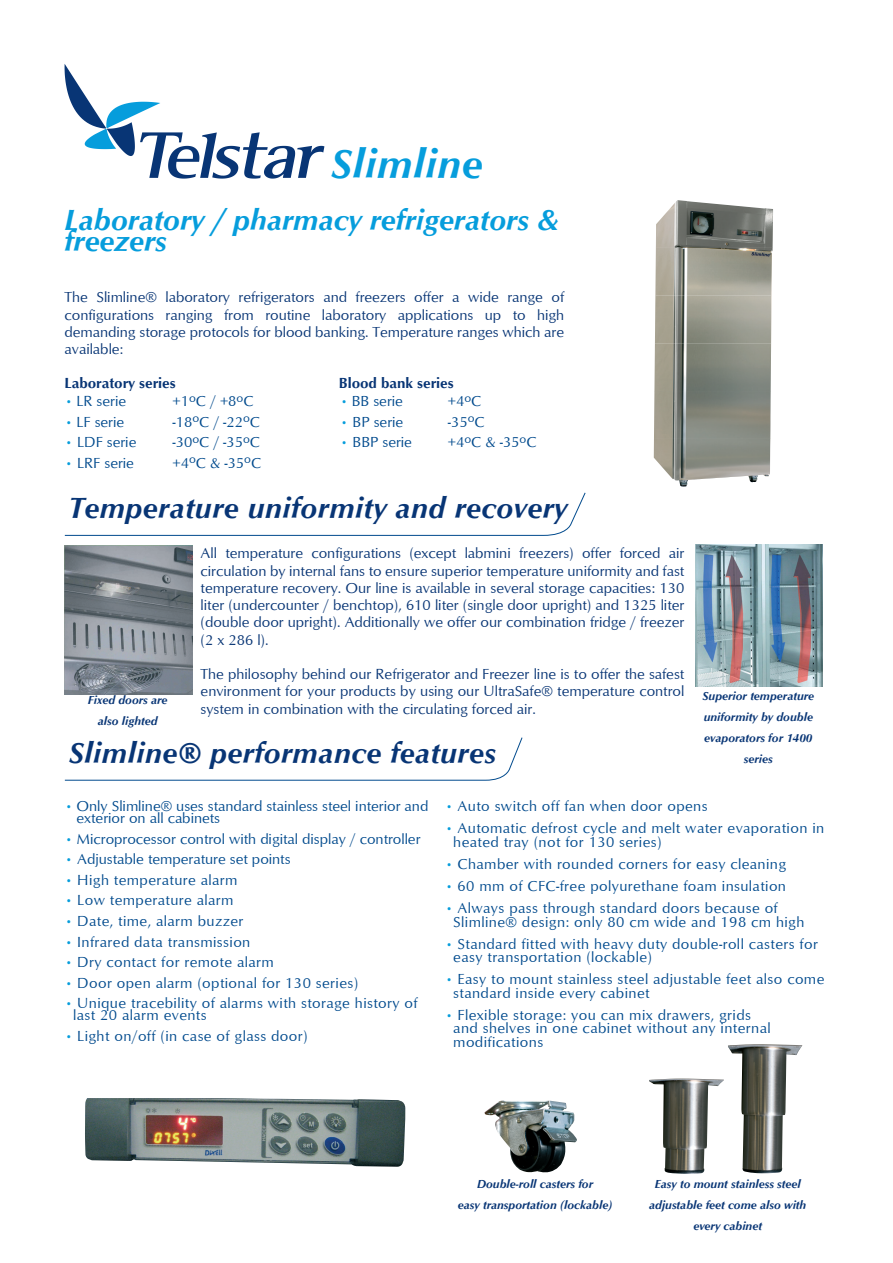
<style>
.page{position:relative;width:893px;height:1263px;background:#fff}
.page>*{position:absolute;margin:0;border:0;box-sizing:border-box;transform-origin:0 0}
.t1{font:italic 700 42px "Optimum";letter-spacing:.01em;color:#069ddc}
.t2{font:italic 700 30px "Optimum";letter-spacing:.01em;color:#083575}
.t3{font:italic 700 30px "Optimum";letter-spacing:-.005em;color:#069ddc}
.t4{font:15px/13.5px "Optimum";letter-spacing:.025em;color:#004a8d}
.t5{font:15px/17.2px "Optimum";letter-spacing:-.005em;color:#083575;text-align:justify}
.t6{font:15px/12px "Optimum";letter-spacing:-.005em;color:#004a8d}
.t7{font:700 15px "Optimum";letter-spacing:-.005em;color:#083575}
.t8{font:italic 700 12px/21px "Optimum";letter-spacing:-.005em;color:#083575;text-align:center}
.s1{color:#069ddc}
</style>
<div class="page">
<svg style="left:65px;top:64px;width:259px;height:115px"></svg>
<img style="left:655px;top:200px;width:118px;height:96px">
<img style="left:654px;top:295px;width:117px;height:191px">
<svg style="left:64px;top:492px;width:522px;height:44px"></svg>
<img style="left:65px;top:545px;width:127px;height:149px">
<img style="left:695px;top:544px;width:128px;height:143px">
<svg style="left:64px;top:737px;width:459px;height:44px"></svg>
<img style="left:485px;top:1100px;width:92px;height:73px">
<img style="left:649px;top:1078px;width:75px;height:96px">
<img style="left:728px;top:1044px;width:74px;height:129px">
<img style="left:85px;top:1098px;width:321px;height:69px">
<h1 class="t1" style="left:331px;top:139px;width:153px">Slimline</h1>
<h2 class="t3" style="left:65px;top:202px;width:497px">Laboratory / pharmacy refrigerators &amp;</h2>
<h2 class="t3" style="left:65px;top:223px;width:104px">freezers</h2>
<p class="t5" style="left:65px;top:288px;width:501px">The Slimline® laboratory refrigerators and freezers offer a wide range of configurations ranging from routine laboratory applications up to high demanding storage protocols for blood banking. Temperature ranges which are available:</p>
<p class="t7" style="left:65px;top:374px;width:113px">Laboratory series</p>
<p class="t7" style="left:339px;top:374px;width:116px">Blood bank series</p>
<p class="t4" style="left:65px;top:394px;width:63px"><span class="s1">•</span> LR serie</p>
<p class="t4" style="left:173px;top:394px;width:83px">+1<sup>o</sup>C / +8<sup>o</sup>C</p>
<p class="t4" style="left:65px;top:415px;width:61px"><span class="s1">•</span> LF serie</p>
<p class="t4" style="left:173px;top:415px;width:89px">-18<sup>o</sup>C / -22<sup>o</sup>C</p>
<p class="t6" style="left:65px;top:436px;width:73px"><span class="s1">•</span> LDF serie</p>
<p class="t4" style="left:173px;top:435px;width:89px">-30<sup>o</sup>C / -35<sup>o</sup>C</p>
<p class="t6" style="left:65px;top:456px;width:71px"><span class="s1">•</span> LRF serie</p>
<p class="t4" style="left:173px;top:456px;width:90px">+4<sup>o</sup>C &amp; -35<sup>o</sup>C</p>
<p class="t4" style="left:340px;top:394px;width:65px"><span class="s1">•</span> BB serie</p>
<p class="t4" style="left:448px;top:394px;width:35px">+4<sup>o</sup>C</p>
<p class="t4" style="left:340px;top:415px;width:65px"><span class="s1">•</span> BP serie</p>
<p class="t4" style="left:448px;top:415px;width:38px">-35<sup>o</sup>C</p>
<p class="t6" style="left:340px;top:436px;width:74px"><span class="s1">•</span> BBP serie</p>
<p class="t4" style="left:448px;top:435px;width:90px">+4<sup>o</sup>C &amp; -35<sup>o</sup>C</p>
<h2 class="t2" style="left:69px;top:491px;width:500px">Temperature uniformity and recovery</h2>
<p class="t5" style="left:201px;top:544px;width:485px">All temperature configurations (except labmini freezers) offer forced air circulation by internal fans to ensure superior temperature uniformity and fast temperature recovery. Our line is available in several storage capacities: 130 liter (undercounter / benchtop), 610 liter (single door upright) and 1325 liter (double door upright). Additionally we offer our combination fridge / freezer (2 x 286 l).</p>
<p class="t5" style="left:201px;top:665px;width:485px">The philosophy behind our Refrigerator and Freezer line is to offer the safest environment for your products by using our UltraSafe® temperature control system in combination with the circulating forced air.</p>
<p class="t8" style="left:88px;top:689px;width:81px">Fixed doors are also lighted</p>
<h2 class="t2" style="left:69px;top:735px;width:429px">Slimline® performance features</h2>
<p class="t8" style="left:702px;top:685px;width:113px;text-align:justify">Superior temperature uniformity by double evaporators for 1400</p>
<p class="t8" style="left:744px;top:748px;width:30px">series</p>
<p class="t6" style="left:77px;top:800px;width:353px;text-indent:-12px"><span class="s1">•</span> Only Slimline® uses standard stainless steel interior and exterior on all cabinets</p>
<p class="t6" style="left:65px;top:832px;width:357px"><span class="s1">•</span> Microprocessor control with digital display / controller</p>
<p class="t6" style="left:65px;top:853px;width:228px"><span class="s1">•</span> Adjustable temperature set points</p>
<p class="t4" style="left:65px;top:873px;width:175px"><span class="s1">•</span> High temperature alarm</p>
<p class="t4" style="left:65px;top:893px;width:171px"><span class="s1">•</span> Low temperature alarm</p>
<p class="t4" style="left:65px;top:914px;width:180px"><span class="s1">•</span> Date, time, alarm buzzer</p>
<p class="t4" style="left:65px;top:934px;width:187px"><span class="s1">•</span> Infrared data transmission</p>
<p class="t4" style="left:65px;top:955px;width:211px"><span class="s1">•</span> Dry contact for remote alarm</p>
<p class="t4" style="left:65px;top:975px;width:295px"><span class="s1">•</span> Door open alarm (optional for 130 series)</p>
<p class="t4" style="left:73px;top:996px;width:346px;line-height:12px;text-indent:-9px"><span class="s1">•</span> Unique tracebility of alarms with storage history of last 20 alarm events</p>
<p class="t4" style="left:65px;top:1028px;width:245px"><span class="s1">•</span> Light on/off (in case of glass door)</p>
<p class="t4" style="left:445px;top:799px;width:264px"><span class="s1">•</span> Auto switch off fan when door opens</p>
<p class="t4" style="left:453px;top:821px;width:372px;text-indent:-9px"><span class="s1">•</span> Automatic defrost cycle and melt water evaporation in heated tray (not for 130 series)</p>
<p class="t4" style="left:445px;top:857px;width:343px"><span class="s1">•</span> Chamber with rounded corners for easy cleaning</p>
<p class="t4" style="left:445px;top:879px;width:343px"><span class="s1">•</span> 60 mm of CFC-free polyurethane foam insulation</p>
<p class="t4" style="left:453px;top:901px;width:353px;text-indent:-9px"><span class="s1">•</span> Always pass through standard doors because of<br>Slimline® design: only 80 cm wide and 198 cm high</p>
<p class="t4" style="left:453px;top:936px;width:366px;text-indent:-9px"><span class="s1">•</span> Standard fitted with heavy duty double-roll casters for easy transportation (lockable)</p>
<p class="t4" style="left:453px;top:972px;width:373px;text-indent:-9px"><span class="s1">•</span> Easy to mount stainless steel adjustable feet also come standard inside every cabinet</p>
<p class="t4" style="left:453px;top:1007px;width:319px;text-indent:-9px"><span class="s1">•</span> Flexible storage: you can mix drawers, grids and shelves in one cabinet without any internal modifications</p>
<p class="t8" style="left:458px;top:1174px;width:156px">Double-roll casters for<br>easy transportation (lockable)</p>
<p class="t8" style="left:649px;top:1174px;width:159px">Easy to mount stainless steel adjustable feet come also with every cabinet</p>
</div>
